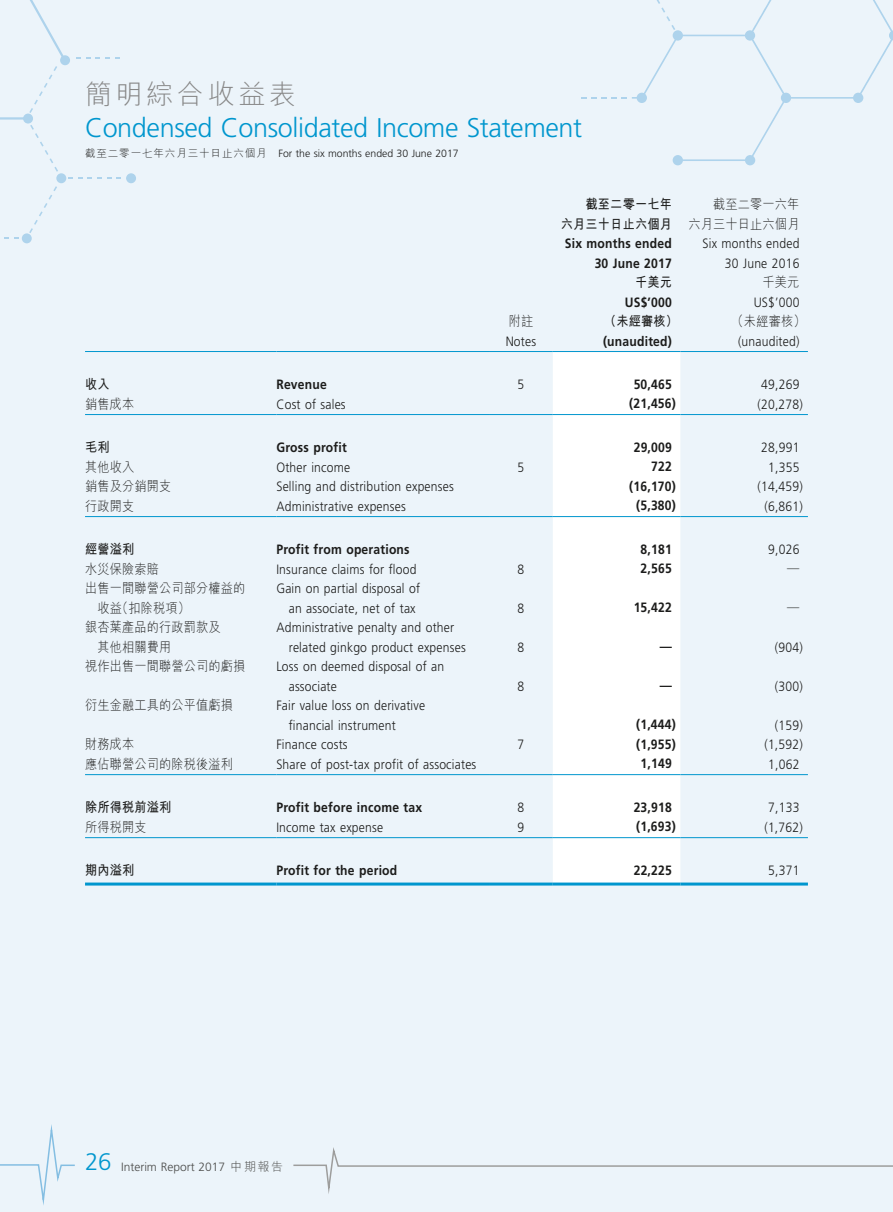
<style>
.page{position:relative;width:893px;height:1212px;background:#ecf4fa}
.page>*{position:absolute;margin:0;border:0;box-sizing:border-box;transform-origin:0 0}
.t1{font:300 27px "Frutiger LT Std";letter-spacing:-.015em;color:#0096ce}
.t2{font:300 27px "M Hei HK";letter-spacing:.135em;color:#878787}
.t3{font:300 13.5px/19.5px "Frutiger LT Std";letter-spacing:.015em;color:#1c1c1b;scale:.9 1}
.t4{font:700 13.5px/19.5px "Frutiger LT Std";letter-spacing:.015em;color:#1c1c1b;text-align:right;scale:.9 1}
.t5{font:300 13.5px/19.5px "M Hei HK";letter-spacing:.015em;color:#1c1c1b;scale:.9 1}
.t6{font:700 13.5px/19.5px "M Hei HK";letter-spacing:.015em;color:#1c1c1b;text-align:right;scale:.9 1}
.t7{font:300 12px "Frutiger LT Std";letter-spacing:-.005em;color:#4a4a49}
.t8{font:300 10.5px "Frutiger LT Std";letter-spacing:-.005em;color:#1c1c1b}
.s1{font-family:"M Hei HK"}
.s2{font-size:24px;color:#0096ce}
</style>
<div class="page">
<svg style="left:582px;top:0;width:311px;height:165px"></svg>
<svg style="left:29px;top:186px;width:28px;height:47px"></svg>
<div style="left:56px;top:173px;width:10px;height:10px;background:#aed3ec;border-radius:50%"></div>
<div style="left:126px;top:173px;width:10px;height:10px;background:#aed3ec;border-radius:5px"></div>
<div style="left:22px;top:233px;width:10px;height:10px;background:#aed3ec;border-radius:50%"></div>
<svg style="left:0;top:0;width:121px;height:179px"></svg>
<svg style="left:0;top:1124px;width:75px;height:81px"></svg>
<svg style="left:293px;top:1147px;width:600px;height:47px"></svg>
<div style="left:553px;top:352px;width:127px;height:530px;background:#fff"></div>
<hr style="left:85px;top:351px;width:191px;height:1px;background:#0096ce">
<hr style="left:276px;top:351px;width:213px;height:1px;background:#0096ce">
<hr style="left:489px;top:351px;width:64px;height:1px;background:#0096ce">
<hr style="left:553px;top:351px;width:127px;height:1px;background:#0096ce">
<hr style="left:680px;top:351px;width:128px;height:1px;background:#0096ce">
<hr style="left:85px;top:414px;width:191px;height:1px;background:#0096ce">
<hr style="left:276px;top:414px;width:213px;height:1px;background:#0096ce">
<hr style="left:489px;top:414px;width:64px;height:1px;background:#0096ce">
<hr style="left:553px;top:414px;width:127px;height:1px;background:#0096ce">
<hr style="left:680px;top:414px;width:128px;height:1px;background:#0096ce">
<hr style="left:85px;top:516px;width:191px;height:1px;background:#0096ce">
<hr style="left:276px;top:516px;width:213px;height:1px;background:#0096ce">
<hr style="left:489px;top:516px;width:64px;height:1px;background:#0096ce">
<hr style="left:553px;top:516px;width:127px;height:1px;background:#0096ce">
<hr style="left:680px;top:516px;width:128px;height:1px;background:#0096ce">
<hr style="left:85px;top:774px;width:191px;height:1px;background:#0096ce">
<hr style="left:276px;top:774px;width:213px;height:1px;background:#0096ce">
<hr style="left:489px;top:774px;width:64px;height:1px;background:#0096ce">
<hr style="left:553px;top:774px;width:127px;height:1px;background:#0096ce">
<hr style="left:680px;top:774px;width:128px;height:1px;background:#0096ce">
<hr style="left:85px;top:837px;width:191px;height:1px;background:#0096ce">
<hr style="left:276px;top:837px;width:213px;height:1px;background:#0096ce">
<hr style="left:489px;top:837px;width:64px;height:1px;background:#0096ce">
<hr style="left:553px;top:837px;width:127px;height:1px;background:#0096ce">
<hr style="left:680px;top:837px;width:128px;height:1px;background:#0096ce">
<hr style="left:85px;top:882px;width:191px;height:3px;background:#0096ce">
<hr style="left:276px;top:882px;width:213px;height:3px;background:#0096ce">
<hr style="left:489px;top:882px;width:64px;height:3px;background:#0096ce">
<hr style="left:553px;top:882px;width:127px;height:3px;background:#0096ce">
<hr style="left:680px;top:882px;width:128px;height:3px;background:#0096ce">
<h1 class="t2" style="left:85px;top:75px;width:213px">簡明綜合收益表</h1>
<h1 class="t1" style="left:85px;top:112px;width:499px">Condensed Consolidated Income Statement</h1>
<p class="t8" style="left:85px;top:147px;width:375px"><span class="s1">截至二零一七年六月三十日止六個月</span> For the six months ended 30 June 2017</p>
<p class="t6" style="left:561px;top:193px;width:125px">截至二零一七年<br>六月三十日止六個月</p>
<p class="t5" style="left:688px;top:194px;width:125px;text-align:right">截至二零一六年<br>六月三十日止六個月</p>
<p class="t4" style="left:565px;top:234px;width:120px">Six months ended<br>30 June 2017</p>
<p class="t3" style="left:702px;top:234px;width:109px;text-align:right">Six months ended<br>30 June 2016</p>
<p class="t6" style="left:635px;top:271px;width:42px">千美元</p>
<p class="t5" style="left:763px;top:272px;width:42px">千美元</p>
<p class="t4" style="left:625px;top:292px;width:54px">US$’000</p>
<p class="t3" style="left:754px;top:292px;width:52px">US$’000</p>
<p class="t5" style="left:509px;top:311px;width:29px">附註</p>
<p class="t6" style="left:604px;top:310px;width:84px">（未經審核）</p>
<p class="t5" style="left:732px;top:311px;width:84px">（未經審核）</p>
<p class="t3" style="left:506px;top:331px;width:35px">Notes</p>
<p class="t4" style="left:603px;top:331px;width:78px">(unaudited)</p>
<p class="t3" style="left:738px;top:331px;width:70px">(unaudited)</p>
<p class="t6" style="left:85px;top:373px;width:29px">收入</p>
<p class="t4" style="left:276px;top:375px;width:58px">Revenue</p>
<p class="t3" style="left:517px;top:375px;width:9px">5</p>
<p class="t4" style="left:634px;top:374px;width:44px">50,465</p>
<p class="t3" style="left:761px;top:375px;width:44px">49,269</p>
<p class="t5" style="left:85px;top:393px;width:56px">銷售成本</p>
<p class="t3" style="left:276px;top:394px;width:79px">Cost of sales</p>
<p class="t4" style="left:629px;top:394px;width:53px">(21,456)</p>
<p class="t3" style="left:757px;top:394px;width:52px">(20,278)</p>
<p class="t6" style="left:85px;top:436px;width:29px">毛利</p>
<p class="t4" style="left:276px;top:438px;width:80px">Gross profit</p>
<p class="t4" style="left:634px;top:437px;width:44px">29,009</p>
<p class="t3" style="left:761px;top:438px;width:44px">28,991</p>
<p class="t5" style="left:85px;top:456px;width:56px">其他收入</p>
<p class="t3" style="left:276px;top:457px;width:84px">Other income</p>
<p class="t3" style="left:517px;top:457px;width:9px">5</p>
<p class="t4" style="left:651px;top:457px;width:24px">722</p>
<p class="t3" style="left:768px;top:457px;width:36px">1,355</p>
<p class="t5" style="left:85px;top:476px;width:97px">銷售及分銷開支</p>
<p class="t3" style="left:276px;top:477px;width:199px">Selling and distribution expenses</p>
<p class="t4" style="left:629px;top:476px;width:53px">(16,170)</p>
<p class="t3" style="left:757px;top:477px;width:52px">(14,459)</p>
<p class="t5" style="left:85px;top:495px;width:56px">行政開支</p>
<p class="t3" style="left:276px;top:496px;width:145px">Administrative expenses</p>
<p class="t4" style="left:636px;top:496px;width:46px">(5,380)</p>
<p class="t3" style="left:764px;top:496px;width:44px">(6,861)</p>
<p class="t6" style="left:85px;top:538px;width:56px">經營溢利</p>
<p class="t4" style="left:276px;top:540px;width:150px">Profit from operations</p>
<p class="t4" style="left:641px;top:539px;width:36px">8,181</p>
<p class="t3" style="left:768px;top:540px;width:36px">9,026</p>
<p class="t5" style="left:85px;top:558px;width:84px">水災保險索賠</p>
<p class="t3" style="left:276px;top:559px;width:157px">Insurance claims for flood</p>
<p class="t3" style="left:517px;top:559px;width:9px">8</p>
<p class="t4" style="left:641px;top:559px;width:36px">2,565</p>
<p class="t5" style="left:787px;top:558px;width:15px">—</p>
<p class="t5" style="left:97px;top:578px;width:166px;text-indent:-12px">出售一間聯營公司部分權益的收益（扣除稅項）</p>
<p class="t3" style="left:276px;top:579px;width:161px;text-align:center">Gain on partial disposal of an associate, net of tax</p>
<p class="t3" style="left:517px;top:598px;width:9px">8</p>
<p class="t4" style="left:634px;top:598px;width:44px">15,422</p>
<p class="t5" style="left:787px;top:597px;width:15px">—</p>
<p class="t5" style="left:97px;top:617px;width:139px;text-indent:-12px">銀杏葉產品的行政罰款及其他相關費用</p>
<p class="t3" style="left:289px;top:618px;width:198px;text-indent:-12px">Administrative penalty and other related ginkgo product expenses</p>
<p class="t5" style="left:85px;top:656px;width:180px">視作出售一間聯營公司的虧損</p>
<p class="t3" style="left:289px;top:657px;width:174px;text-indent:-12px">Loss on deemed disposal of an associate</p>
<p class="t5" style="left:85px;top:695px;width:166px">衍生金融工具的公平值虧損</p>
<p class="t3" style="left:289px;top:696px;width:153px;text-indent:-12px">Fair value loss on derivative financial instrument</p>
<p class="t3" style="left:517px;top:637px;width:9px">8</p>
<p class="t4" style="left:660px;top:637px;width:15px">—</p>
<p class="t3" style="left:775px;top:637px;width:32px">(904)</p>
<p class="t3" style="left:517px;top:676px;width:9px">8</p>
<p class="t4" style="left:660px;top:676px;width:15px">—</p>
<p class="t3" style="left:775px;top:676px;width:32px">(300)</p>
<p class="t4" style="left:636px;top:715px;width:46px">(1,444)</p>
<p class="t3" style="left:775px;top:715px;width:32px">(159)</p>
<p class="t5" style="left:85px;top:734px;width:56px">財務成本</p>
<p class="t3" style="left:276px;top:735px;width:81px">Finance costs</p>
<p class="t3" style="left:517px;top:735px;width:9px">7</p>
<p class="t4" style="left:636px;top:734px;width:46px">(1,955)</p>
<p class="t3" style="left:764px;top:735px;width:44px">(1,592)</p>
<p class="t5" style="left:85px;top:753px;width:166px">應佔聯營公司的除稅後溢利</p>
<p class="t3" style="left:276px;top:754px;width:224px">Share of post-tax profit of associates</p>
<p class="t4" style="left:641px;top:754px;width:36px">1,149</p>
<p class="t3" style="left:768px;top:754px;width:36px">1,062</p>
<p class="t6" style="left:85px;top:796px;width:97px">除所得稅前溢利</p>
<p class="t4" style="left:276px;top:797px;width:164px">Profit before income tax</p>
<p class="t3" style="left:517px;top:798px;width:9px">8</p>
<p class="t4" style="left:634px;top:797px;width:44px">23,918</p>
<p class="t3" style="left:768px;top:798px;width:36px">7,133</p>
<p class="t5" style="left:85px;top:816px;width:70px">所得稅開支</p>
<p class="t3" style="left:276px;top:817px;width:120px">Income tax expense</p>
<p class="t3" style="left:517px;top:817px;width:9px">9</p>
<p class="t4" style="left:636px;top:817px;width:46px">(1,693)</p>
<p class="t3" style="left:764px;top:817px;width:44px">(1,762)</p>
<p class="t6" style="left:85px;top:859px;width:56px">期內溢利</p>
<p class="t4" style="left:276px;top:861px;width:136px">Profit for the period</p>
<p class="t4" style="left:634px;top:860px;width:44px">22,225</p>
<p class="t3" style="left:768px;top:861px;width:36px">5,371</p>
<p class="t7" style="left:85px;top:1160px;width:200px"><span class="s2">26</span> Interim Report 2017 <span class="s1">中期報告</span></p>
</div>
